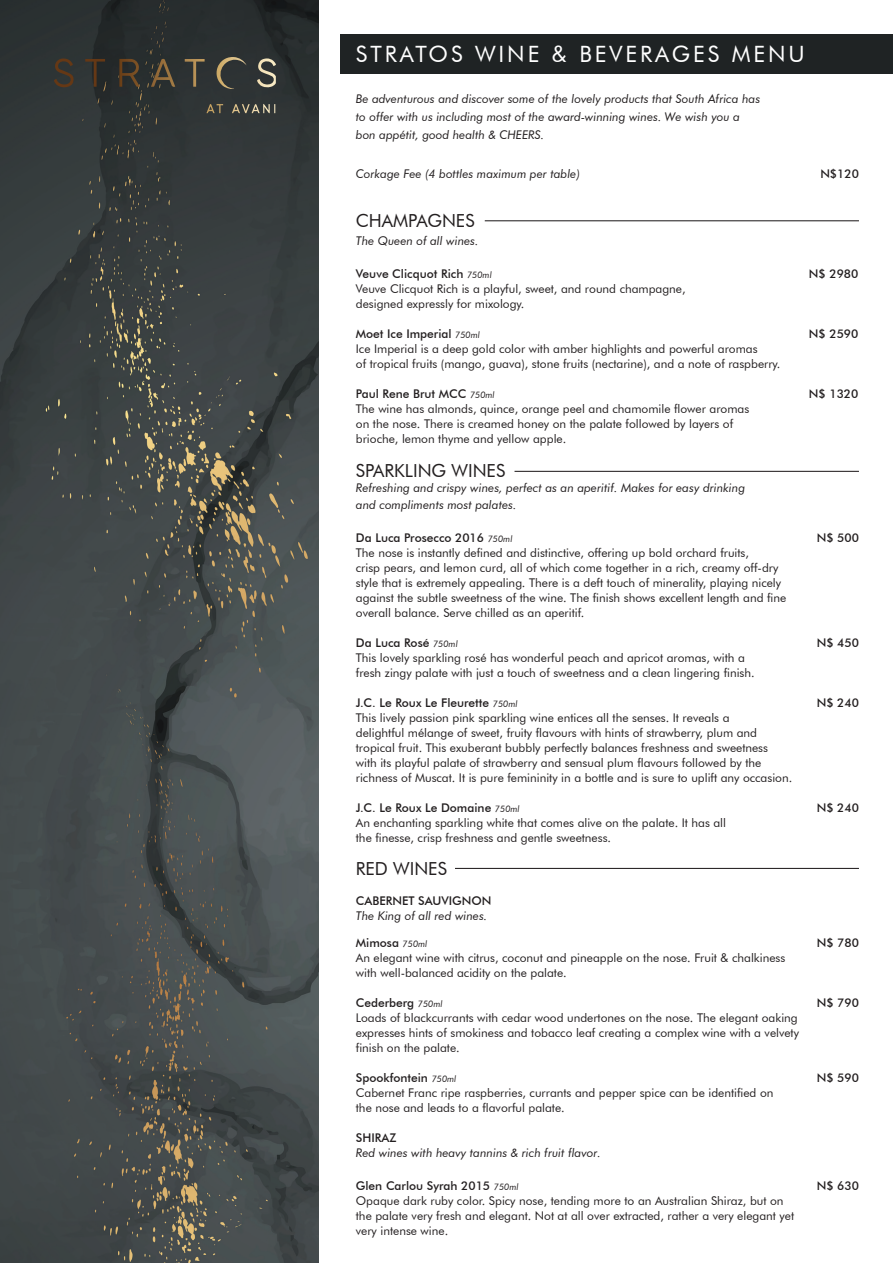
<style>
.page{position:relative;width:893px;height:1263px;background:#fff}
.page>*{position:absolute;margin:0;border:0;box-sizing:border-box;transform-origin:0 0}
.t1{font:22.5px "Futura BT";letter-spacing:.13em;color:#fff}
.t2{font:18px "Futura BT";color:#231f20}
.t3{font:12px/15px "Futura BT";color:#231f20}
.t4{font:italic 12px/18px "Futura BT";color:#231f20}
.t5{font:500 12px "Futura BT";color:#231f20}
.s1{font-weight:400;font-style:italic;font-size:9px}
</style>
<div class="page">
<img style="left:0;top:0;width:319px;height:1263px">
<div style="left:340px;top:35px;width:553px;height:39px;background:#1f2324"></div>
<svg style="left:119px;top:59px;width:21px;height:28px"></svg>
<svg style="left:151px;top:59px;width:24px;height:28px"></svg>
<svg style="left:257px;top:58px;width:19px;height:30px"></svg>
<svg style="left:54px;top:59px;width:20px;height:29px"></svg>
<svg style="left:215px;top:57px;width:32px;height:33px"></svg>
<svg style="left:185px;top:59px;width:20px;height:28px"></svg>
<svg style="left:85px;top:59px;width:20px;height:28px"></svg>
<svg style="left:206px;top:104px;width:17px;height:9px"></svg>
<svg style="left:232px;top:104px;width:43px;height:9px"></svg>
<hr style="left:514px;top:471px;width:345px;height:1px;background:#231f20">
<hr style="left:455px;top:868px;width:404px;height:1px;background:#231f20">
<hr style="left:485px;top:220px;width:374px;height:1px;background:#231f20">
<p class="t1" style="left:356px;top:40px;width:450px">STRATOS WINE &amp; BEVERAGES MENU</p>
<p class="t4" style="left:356px;top:90px;width:406px">Be adventurous and discover some of the lovely products that South Africa has to offer with us including most of the award-winning wines. We wish you a bon appétit, good health &amp; CHEERS.</p>
<p class="t4" style="left:356px;top:164px;width:226px">Corkage Fee (4 bottles maximum per table)</p>
<p class="t5" style="left:820px;top:166px;width:40px">N$120</p>
<p class="t2" style="left:356px;top:209px;width:120px">CHAMPAGNES</p>
<p class="t4" style="left:356px;top:231px;width:124px">The Queen of all wines.</p>
<p class="t5" style="left:356px;top:266px;width:137px">Veuve Clicquot Rich <span class="s1">750ml</span></p>
<p class="t5" style="left:809px;top:266px;width:51px">N$ 2980</p>
<p class="t3" style="left:356px;top:281px;width:331px">Veuve Clicquot Rich is a playful, sweet, and round champagne, designed expressly for mixology.</p>
<p class="t5" style="left:356px;top:326px;width:126px">Moet Ice Imperial <span class="s1">750ml</span></p>
<p class="t5" style="left:809px;top:326px;width:51px">N$ 2590</p>
<p class="t3" style="left:356px;top:341px;width:426px">Ice Imperial is a deep gold color with amber highlights and powerful aromas<br>of tropical fruits (mango, guava), stone fruits (nectarine), and a note of raspberry.</p>
<p class="t5" style="left:356px;top:386px;width:140px">Paul Rene Brut MCC <span class="s1">750ml</span></p>
<p class="t5" style="left:809px;top:386px;width:51px">N$ 1320</p>
<p class="t3" style="left:356px;top:401px;width:395px">The wine has almonds, quince, orange peel and chamomile flower aromas on the nose. There is creamed honey on the palate followed by layers of brioche, lemon thyme and yellow apple.</p>
<p class="t2" style="left:356px;top:460px;width:151px">SPARKLING WINES</p>
<p class="t4" style="left:356px;top:480px;width:391px;line-height:16.5px">Refreshing and crispy wines, perfect as an aperitif. Makes for easy drinking and compliments most palates.</p>
<p class="t5" style="left:356px;top:530px;width:158px">Da Luca Prosecco 2016 <span class="s1">750ml</span></p>
<p class="t5" style="left:817px;top:530px;width:44px">N$ 500</p>
<p class="t3" style="left:356px;top:545px;width:432px">The nose is instantly defined and distinctive, offering up bold orchard fruits,<br>crisp pears, and lemon curd, all of which come together in a rich, creamy off-dry style that is extremely appealing. There is a deft touch of minerality, playing nicely against the subtle sweetness of the wine. The finish shows excellent length and fine overall balance. Serve chilled as an aperitif.</p>
<p class="t5" style="left:356px;top:635px;width:104px">Da Luca Rosé <span class="s1">750ml</span></p>
<p class="t5" style="left:817px;top:635px;width:44px">N$ 450</p>
<p class="t3" style="left:356px;top:650px;width:400px">This lovely sparkling rosé has wonderful peach and apricot aromas, with a fresh zingy palate with just a touch of sweetness and a clean lingering finish.</p>
<p class="t5" style="left:356px;top:695px;width:163px">J.C. Le Roux Le Fleurette <span class="s1">750ml</span></p>
<p class="t5" style="left:817px;top:695px;width:44px">N$ 240</p>
<p class="t3" style="left:356px;top:710px;width:438px">This lively passion pink sparkling wine entices all the senses. It reveals a<br>delightful mélange of sweet, fruity flavours with hints of strawberry, plum and tropical fruit. This exuberant bubbly perfectly balances freshness and sweetness<br>with its playful palate of strawberry and sensual plum flavours followed by the richness of Muscat. It is pure femininity in a bottle and is sure to uplift any occasion.</p>
<p class="t5" style="left:356px;top:800px;width:165px">J.C. Le Roux Le Domaine <span class="s1">750ml</span></p>
<p class="t5" style="left:817px;top:800px;width:44px">N$ 240</p>
<p class="t3" style="left:356px;top:815px;width:372px">An enchanting sparkling white that comes alive on the palate. It has all the finesse, crisp freshness and gentle sweetness.</p>
<p class="t2" style="left:356px;top:857px;width:93px">RED WINES</p>
<p class="t5" style="left:356px;top:893px;width:137px">CABERNET SAUVIGNON</p>
<p class="t4" style="left:356px;top:906px;width:133px">The King of all red wines.</p>
<p class="t5" style="left:356px;top:936px;width:73px">Mimosa <span class="s1">750ml</span></p>
<p class="t5" style="left:817px;top:936px;width:44px">N$ 780</p>
<p class="t3" style="left:356px;top:950px;width:431px">An elegant wine with citrus, coconut and pineapple on the nose. Fruit &amp; chalkiness with well-balanced acidity on the palate.</p>
<p class="t5" style="left:356px;top:996px;width:88px">Cederberg <span class="s1">750ml</span></p>
<p class="t5" style="left:817px;top:996px;width:44px">N$ 790</p>
<p class="t3" style="left:356px;top:1010px;width:445px;text-align:justify">Loads of blackcurrants with cedar wood undertones on the nose. The elegant oaking expresses hints of smokiness and tobacco leaf creating a complex wine with a velvety finish on the palate.</p>
<p class="t5" style="left:356px;top:1071px;width:102px">Spookfontein <span class="s1">750ml</span></p>
<p class="t5" style="left:817px;top:1071px;width:44px">N$ 590</p>
<p class="t3" style="left:356px;top:1085px;width:419px">Cabernet Franc ripe raspberries, currants and pepper spice can be identified on the nose and leads to a flavorful palate.</p>
<p class="t5" style="left:356px;top:1131px;width:42px">SHIRAZ</p>
<p class="t4" style="left:356px;top:1144px;width:247px">Red wines with heavy tannins &amp; rich fruit flavor.</p>
<p class="t5" style="left:356px;top:1179px;width:164px">Glen Carlou Syrah 2015 <span class="s1">750ml</span></p>
<p class="t5" style="left:817px;top:1179px;width:44px">N$ 630</p>
<p class="t3" style="left:356px;top:1193px;width:440px">Opaque dark ruby color. Spicy nose, tending more to an Australian Shiraz, but on the palate very fresh and elegant. Not at all over extracted, rather a very elegant yet very intense wine.</p>
</div>
